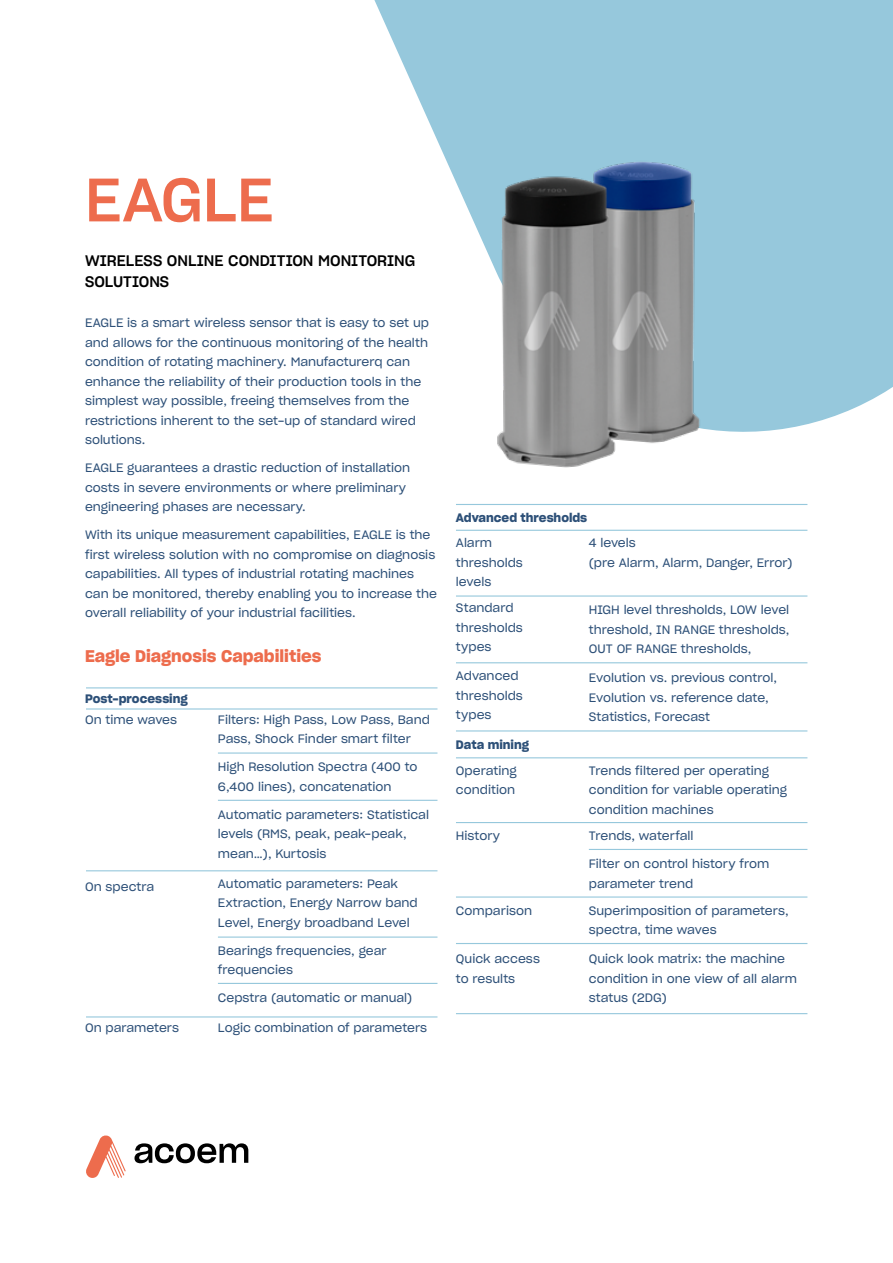
<style>
.page{position:relative;width:893px;height:1263px;background:#fff}
.page>*{position:absolute;margin:0;border:0;box-sizing:border-box;transform-origin:0 0}
.t1{font:60px "Sharp Grotesk Medium 20";color:#ed6c4d}
.t2{font:16.5px "Sharp Grotesk Semi Bold 20";color:#ed6c4d}
.t3{font:15px/21px "Sharp Grotesk Medium 20";color:#000}
.t4{font:12px/19.5px "Sharp Grotesk Book 20";color:#2d5078}
.t5{font:12px "Sharp Grotesk Semi Bold 20";color:#2d5078}
</style>
<div class="page">
<svg style="left:374px;top:0;width:519px;height:432px;fill:#96c8dc"></svg>
<svg style="left:86px;top:1135px;width:40px;height:43px"></svg>
<svg style="left:134px;top:1143px;width:114px;height:20px"></svg>
<hr style="left:86px;top:708px;width:351px;height:1px;background:#96c8dc">
<hr style="left:86px;top:870px;width:351px;height:1px;background:#96c8dc">
<hr style="left:86px;top:1016px;width:351px;height:1px;background:#96c8dc">
<hr style="left:86px;top:687px;width:351px;height:1px;background:#96c8dc">
<hr style="left:456px;top:504px;width:351px;height:1px;background:#96c8dc">
<hr style="left:456px;top:530px;width:351px;height:1px;background:#96c8dc">
<hr style="left:456px;top:757px;width:351px;height:1px;background:#96c8dc">
<hr style="left:456px;top:822px;width:351px;height:1px;background:#96c8dc">
<hr style="left:456px;top:896px;width:351px;height:1px;background:#96c8dc">
<hr style="left:456px;top:943px;width:351px;height:1px;background:#96c8dc">
<hr style="left:456px;top:1013px;width:351px;height:1px;background:#96c8dc">
<hr style="left:589px;top:849px;width:218px;height:1px;background:#96c8dc">
<hr style="left:456px;top:595px;width:351px;height:2px;background:#96c8dc">
<hr style="left:456px;top:662px;width:351px;height:1px;background:#96c8dc">
<hr style="left:456px;top:730px;width:351px;height:1px;background:#96c8dc">
<hr style="left:218px;top:752px;width:219px;height:2px;background:#96c8dc">
<hr style="left:218px;top:800px;width:219px;height:1px;background:#96c8dc">
<hr style="left:218px;top:936px;width:219px;height:2px;background:#96c8dc">
<hr style="left:218px;top:983px;width:219px;height:1px;background:#96c8dc">
<img style="left:493px;top:152px;width:215px;height:316px">
<h1 class="t1" style="left:85px;top:149px;width:190px">EAGLE</h1>
<p class="t3" style="left:85px;top:249px;width:332px">WIRELESS ONLINE CONDITION MONITORING<br>SOLUTIONS</p>
<p class="t4" style="left:85px;top:312px;width:345px">EAGLE is a smart wireless sensor that is easy to set up and allows for the continuous monitoring of the health condition of rotating machinery. Manufacturerq can enhance the reliability of their production tools in the simplest way possible, freeing themselves from the restrictions inherent to the set-up of standard wired solutions.</p>
<p class="t4" style="left:85px;top:457px;width:327px">EAGLE guarantees a drastic reduction of installation costs in severe environments or where preliminary engineering phases are necessary.</p>
<p class="t4" style="left:85px;top:524px;width:353px">With its unique measurement capabilities, EAGLE is the first wireless solution with no compromise on diagnosis capabilities. All types of industrial rotating machines can be monitored, thereby enabling you to increase the overall reliability of your industrial facilities.</p>
<h2 class="t2" style="left:85px;top:643px;width:238px">Eagle Diagnosis Capabilities</h2>
<p class="t5" style="left:85px;top:689px;width:104px">Post-processing</p>
<p class="t4" style="left:85px;top:709px;width:94px">On time waves</p>
<p class="t4" style="left:218px;top:709px;width:213px">Filters: High Pass, Low Pass, Band<br>Pass, Shock Finder smart filter</p>
<p class="t4" style="left:218px;top:756px;width:201px">High Resolution Spectra (400 to<br>6,400 lines), concatenation</p>
<p class="t4" style="left:218px;top:804px;width:213px">Automatic parameters: Statistical levels (RMS, peak, peak-peak, mean…), Kurtosis</p>
<p class="t4" style="left:85px;top:876px;width:71px">On spectra</p>
<p class="t4" style="left:218px;top:873px;width:201px">Automatic parameters: Peak<br>Extraction, Energy Narrow band<br>Level, Energy broadband Level</p>
<p class="t4" style="left:218px;top:940px;width:170px">Bearings frequencies, gear frequencies</p>
<p class="t4" style="left:218px;top:987px;width:196px">Cepstra (automatic or manual)</p>
<p class="t4" style="left:85px;top:1017px;width:96px">On parameters</p>
<p class="t4" style="left:218px;top:1017px;width:211px">Logic combination of parameters</p>
<p class="t5" style="left:456px;top:508px;width:133px">Advanced thresholds</p>
<p class="t4" style="left:456px;top:533px;width:68px">Alarm thresholds levels</p>
<p class="t4" style="left:456px;top:597px;width:68px">Standard thresholds types</p>
<p class="t4" style="left:456px;top:666px;width:68px">Advanced thresholds types</p>
<p class="t5" style="left:456px;top:735px;width:74px">Data mining</p>
<p class="t4" style="left:456px;top:760px;width:62px">Operating condition</p>
<p class="t4" style="left:456px;top:825px;width:46px">History</p>
<p class="t4" style="left:456px;top:900px;width:78px">Comparison</p>
<p class="t4" style="left:456px;top:948px;width:86px">Quick access to results</p>
<p class="t4" style="left:589px;top:533px;width:205px">4 levels<br>(pre Alarm, Alarm, Danger, Error)</p>
<p class="t4" style="left:589px;top:599px;width:202px;text-align:justify">HIGH level thresholds, LOW level threshold, IN RANGE thresholds, OUT OF RANGE thresholds,</p>
<p class="t4" style="left:589px;top:667px;width:190px">Evolution vs. previous control,<br>Evolution vs. reference date,<br>Statistics, Forecast</p>
<p class="t4" style="left:589px;top:760px;width:200px">Trends filtered per operating condition for variable operating condition machines</p>
<p class="t4" style="left:589px;top:825px;width:106px">Trends, waterfall</p>
<p class="t4" style="left:589px;top:853px;width:182px">Filter on control history from parameter trend</p>
<p class="t4" style="left:589px;top:900px;width:201px">Superimposition of parameters, spectra, time waves</p>
<p class="t4" style="left:589px;top:948px;width:210px">Quick look matrix: the machine condition in one view of all alarm status (2DG)</p>
</div>
